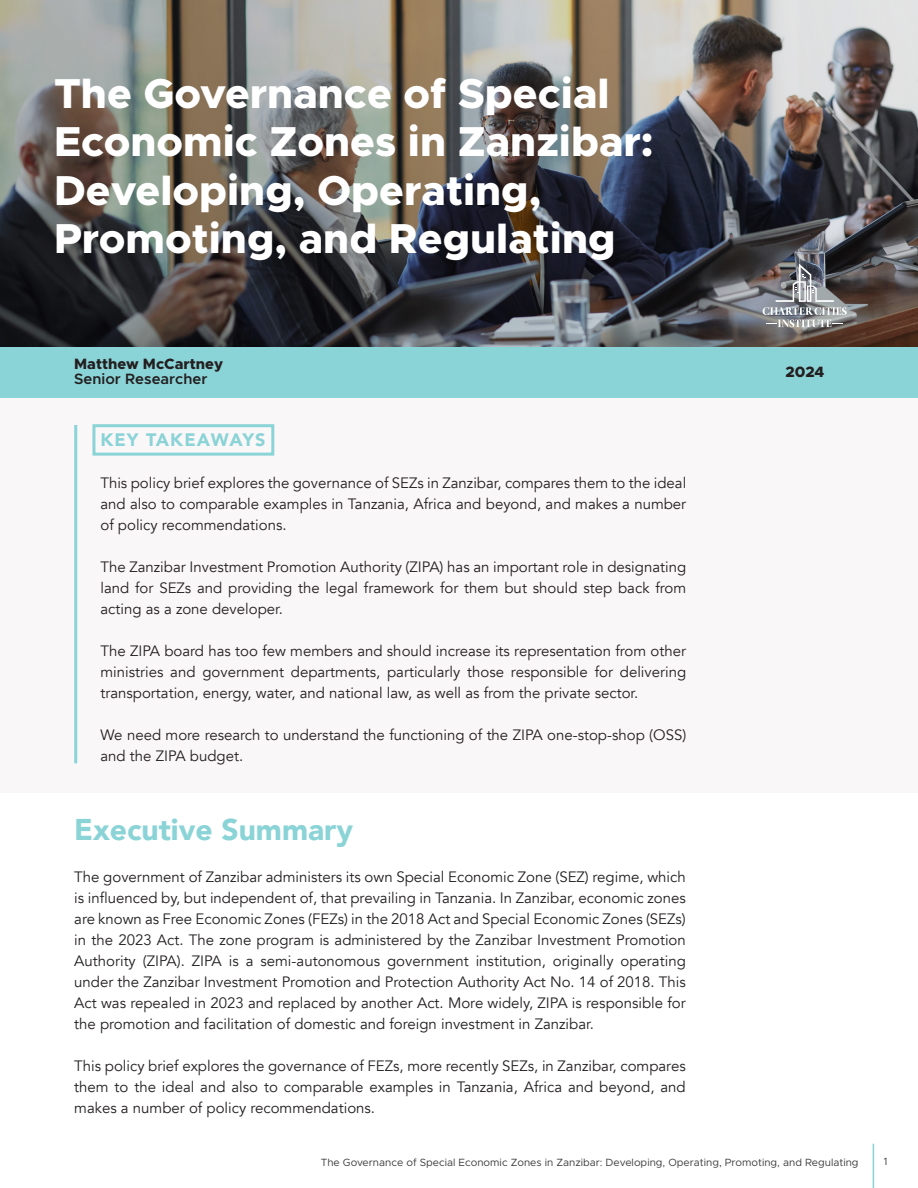
<style>
.page{position:relative;width:918px;height:1188px;background:#fff}
.page>*{position:absolute;margin:0;border:0;box-sizing:border-box;transform-origin:0 0}
.t1{font:800 42px "Metropolis";color:#fff}
.t2{font:900 30px "Avenir";color:#8ad3d6}
.Sub_Header{font:900 18px "Avenir";letter-spacing:.06em;color:#8ad3d6}
.Body{font:15px/21px "Avenir";color:#231f20;text-align:justify}
.t3{font:800 15px "Metropolis";color:#231f20}
.t4{font:600 15px "Metropolis";color:#231f20}
.t5{font:10.5px "Metropolis";color:#3c3c3d}
</style>
<div class="page">
<hr style="left:873px;top:1144px;width:1px;height:44px;background:#8ad3d6">
<div style="left:0;top:397px;width:918px;height:396px;background:#faf7f9"></div>
<img style="left:0;top:0;width:918px;height:347px">
<div style="left:0;top:347px;width:918px;height:50px;background:#8ad3d6"></div>
<svg style="left:763px;top:264px;width:84px;height:63px"></svg>
<hr style="left:74px;top:425px;width:3px;height:338px;background:#8ad3d6">
<div style="left:92px;top:424px;width:182px;height:32px;border:3px solid #8ad3d6"></div>
<p class="t1" style="left:54px;top:66px;width:557px">The Governance of Special</p>
<p class="t1" style="left:54px;top:115px;width:601px">Economic Zones in Zanzibar:</p>
<p class="t1" style="left:54px;top:164px;width:489px">Developing, Operating,</p>
<p class="t1" style="left:54px;top:212px;width:563px">Promoting, and Regulating</p>
<p class="t3" style="left:74px;top:354px;width:150px">Matthew McCartney</p>
<p class="t4" style="left:74px;top:370px;width:135px">Senior Researcher</p>
<p class="Sub_Header" style="left:100px;top:424px;width:167px">KEY TAKEAWAYS</p>
<p class="Body" style="left:100px;top:473px;width:587px">This policy brief explores the governance of SEZs in Zanzibar, compares them to the ideal and also to comparable examples in Tanzania, Africa and beyond, and makes a number of policy recommendations.</p>
<p class="Body" style="left:100px;top:557px;width:587px">The Zanzibar Investment Promotion Authority (ZIPA) has an important role in designating land for SEZs and providing the legal framework for them but should step back from acting as a zone developer.</p>
<p class="Body" style="left:100px;top:641px;width:587px">The ZIPA board has too few members and should increase its representation from other ministries and government departments, particularly those responsible for delivering transportation, energy, water, and national law, as well as from the private sector.</p>
<p class="Body" style="left:100px;top:725px;width:587px">We need more research to understand the functioning of the ZIPA one-stop-shop (OSS) and the ZIPA budget.</p>
<p class="t2" style="left:74px;top:804px;width:280px">Executive Summary</p>
<p class="Body" style="left:74px;top:867px;width:613px">The government of Zanzibar administers its own Special Economic Zone (SEZ) regime, which is influenced by, but independent of, that prevailing in Tanzania. In Zanzibar, economic zones are known as Free Economic Zones (FEZs) in the 2018 Act and Special Economic Zones (SEZs) in the 2023 Act. The zone program is administered by the Zanzibar Investment Promotion Authority (ZIPA). ZIPA is a semi-autonomous government institution, originally operating under the Zanzibar Investment Promotion and Protection Authority Act No. 14 of 2018. This Act was repealed in 2023 and replaced by another Act. More widely, ZIPA is responsible for the promotion and facilitation of domestic and foreign investment in Zanzibar.</p>
<p class="Body" style="left:74px;top:1056px;width:613px">This policy brief explores the governance of FEZs, more recently SEZs, in Zanzibar, compares them to the ideal and also to comparable examples in Tanzania, Africa and beyond, and makes a number of policy recommendations.</p>
<p class="t3" style="left:785px;top:362px;width:41px">2024</p>
<p class="t5" style="left:321px;top:1155px;width:539px">The Governance of Special Economic Zones in Zanzibar: Developing, Operating, Promoting, and Regulating</p>
<p class="t5" style="left:884px;top:1155px;width:5px">1</p>
</div>
